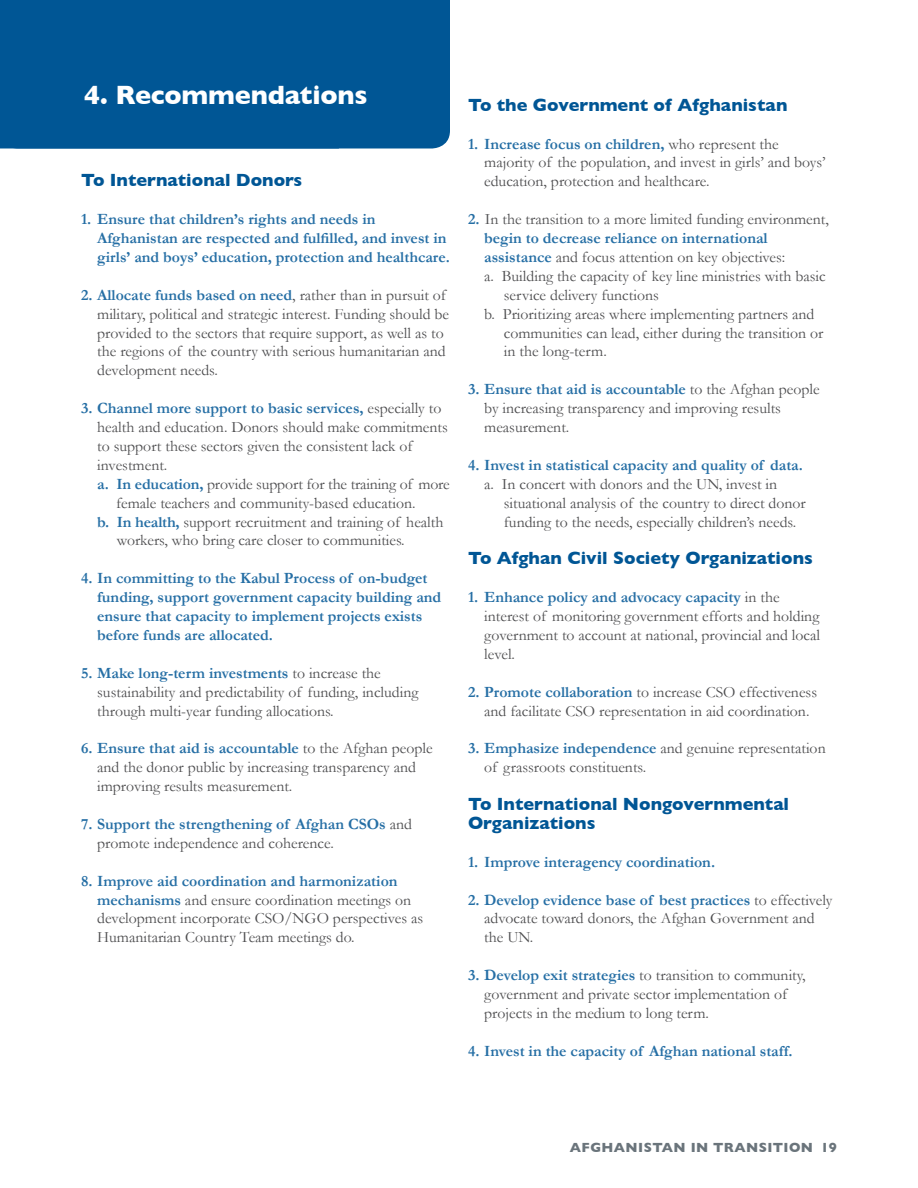
<style>
.page{position:relative;width:918px;height:1188px;background:#fff}
.page>*{position:absolute;margin:0;border:0;box-sizing:border-box;transform-origin:0 0}
.t1{font:700 27px "Gill Sans";letter-spacing:-.005em;color:#fff}
.t2{font:700 18px/19.5px "Gill Sans";color:#005695}
.t3{font:15.75px/18.9px "Garamond";color:#4d4d4f}
.t4{font:700 15.75px/18.9px "Garamond";color:#266fa5}
.t5{font:700 13.5px "Gill Sans";letter-spacing:.03em;color:#6a747b}
.s1{font-weight:700;color:#266fa5}
.s2{font-weight:400;color:#4d4d4f}
</style>
<div class="page">
<div style="left:0;top:0;width:450px;height:148px;background:#005695"></div>
<h1 class="t1" style="left:84px;top:79px;width:285px">4. Recommendations</h1>
<p class="t2" style="left:81px;top:170px;width:223px">To I nternational Donors</p>
<p class="t4" style="left:97px;top:209px;width:354px;text-indent:-16px">1. Ensure that children’s rights and needs in<br>Afghanistan are respected and fulfilled, and invest in girls’ and boys’ education, protection and healthcare.</p>
<p class="t3" style="left:97px;top:285px;width:353px;text-indent:-16px"><span class="s1">2. Allocate funds based on need</span>, rather than in pursuit of military, political and strategic interest. Funding should be provided to the sectors that require support, as well as to the regions of the country with serious humanitarian and development needs.</p>
<p class="t4" style="left:81px;top:398px;width:362px">3. Channel more support to basic services, <span class="s2">especially to</span></p>
<p class="t3" style="left:97px;top:417px;width:352px">health and education. Donors should make commitments</p>
<p class="t3" style="left:97px;top:436px;width:317px">to support these sectors given the consistent lack of</p>
<p class="t3" style="left:97px;top:455px;width:72px">investment.</p>
<p class="t3" style="left:97px;top:474px;width:354px"><span class="s1">a. In education,</span> provide support for the training of more</p>
<p class="t3" style="left:116px;top:493px;width:301px">female teachers and community-based education.</p>
<p class="t3" style="left:97px;top:512px;width:348px"><span class="s1">b. In health,</span> support recruitment and training of health</p>
<p class="t3" style="left:117px;top:531px;width:289px">workers, who bring care closer to communities.</p>
<p class="t4" style="left:97px;top:569px;width:346px;text-indent:-16px">4. In committing to the Kabul Process of on-budget funding, support government capacity building and ensure that capacity to implement projects exists before funds are allocated.</p>
<p class="t3" style="left:97px;top:663px;width:323px;text-indent:-16px"><span class="s1">5. Make long-term investments</span> to increase the sustainability and predictability of funding, including through multi-year funding allocations.</p>
<p class="t3" style="left:97px;top:739px;width:337px;text-indent:-16px"><span class="s1">6. Ensure that aid is accountable</span> to the Afghan people and the donor public by increasing transparency and improving results measurement.</p>
<p class="t4" style="left:97px;top:814px;width:316px;text-indent:-16px">7. Support the strengthening of Afghan CSOs <span class="s2">and promote independence and coherence.</span></p>
<p class="t3" style="left:97px;top:871px;width:328px;text-indent:-16px"><span class="s1">8. Improve aid coordination and harmonization mechanisms</span> and ensure coordination meetings on development incorporate CSO/NGO perspectives as Humanitarian Country Team meetings do.</p>
<p class="t2" style="left:468px;top:95px;width:321px">To the Government of Afghanistan</p>
<p class="t3" style="left:484px;top:134px;width:343px;text-indent:-16px"><span class="s1">1. Increase focus on children,</span> who represent the majority of the population, and invest in girls’ and boys’ education, protection and healthcare.</p>
<p class="t3" style="left:468px;top:210px;width:362px"><span class="s1">2.</span> In the transition to a more limited funding environment,</p>
<p class="t4" style="left:484px;top:228px;width:285px">begin to decrease reliance on international</p>
<p class="t3" style="left:484px;top:247px;width:303px"><span class="s1">assistance</span> and focus attention on key objectives:</p>
<p class="t3" style="left:484px;top:266px;width:343px">a. Building the capacity of key line ministries with basic</p>
<p class="t3" style="left:504px;top:285px;width:156px">service delivery functions</p>
<p class="t3" style="left:484px;top:304px;width:332px">b. Prioritizing areas where implementing partners and</p>
<p class="t3" style="left:504px;top:323px;width:321px">communities can lead, either during the transition or</p>
<p class="t3" style="left:504px;top:342px;width:104px">in the long-term.</p>
<p class="t3" style="left:484px;top:380px;width:337px;text-indent:-16px"><span class="s1">3. Ensure that aid is accountable</span> to the Afghan people by increasing transparency and improving results measurement.</p>
<p class="t4" style="left:468px;top:455px;width:336px">4. Invest in statistical capacity and quality of data.</p>
<p class="t3" style="left:504px;top:474px;width:303px;text-indent:-20px">a. In concert with donors and the UN, invest in situational analysis of the country to direct donor funding to the needs, especially children’s needs.</p>
<p class="t2" style="left:468px;top:548px;width:346px">To Afghan Civil Society Organizations</p>
<p class="t3" style="left:484px;top:588px;width:337px;text-indent:-16px"><span class="s1">1. Enhance policy and advocacy capacity</span> in the interest of monitoring government efforts and holding government to account at national, provincial and local level.</p>
<p class="t3" style="left:468px;top:682px;width:351px;text-align:center"><span class="s1">2. Promote collaboration</span> to increase CSO effectiveness and facilitate CSO representation in aid coordination.</p>
<p class="t3" style="left:484px;top:739px;width:343px;text-indent:-16px"><span class="s1">3. Emphasize independence</span> and genuine representation of grassroots constituents.</p>
<p class="t2" style="left:468px;top:794px;width:323px">To I nternational N ongovernmental<br>Organizations</p>
<p class="t4" style="left:468px;top:852px;width:249px">1. Improve interagency coordination.</p>
<p class="t3" style="left:484px;top:890px;width:350px;text-indent:-16px"><span class="s1">2. Develop evidence base of best practices</span> to effectively advocate toward donors, the Afghan Government and the UN.</p>
<p class="t3" style="left:484px;top:966px;width:323px;text-indent:-16px"><span class="s1">3. Develop exit strategies</span> to transition to community, government and private sector implementation of projects in the medium to long term.</p>
<p class="t4" style="left:468px;top:1041px;width:326px">4. Invest in the capacity of Afghan national staff.</p>
<p class="t5" style="left:570px;top:1140px;width:23px">AFGH</p>
<p class="t5" style="left:614px;top:1140px;width:22px">ANIST</p>
<p class="t5" style="left:662px;top:1140px;width:95px">ANIN TRANSITION</p>
<p class="t5" style="left:821px;top:1140px;width:18px">19</p>
</div>
